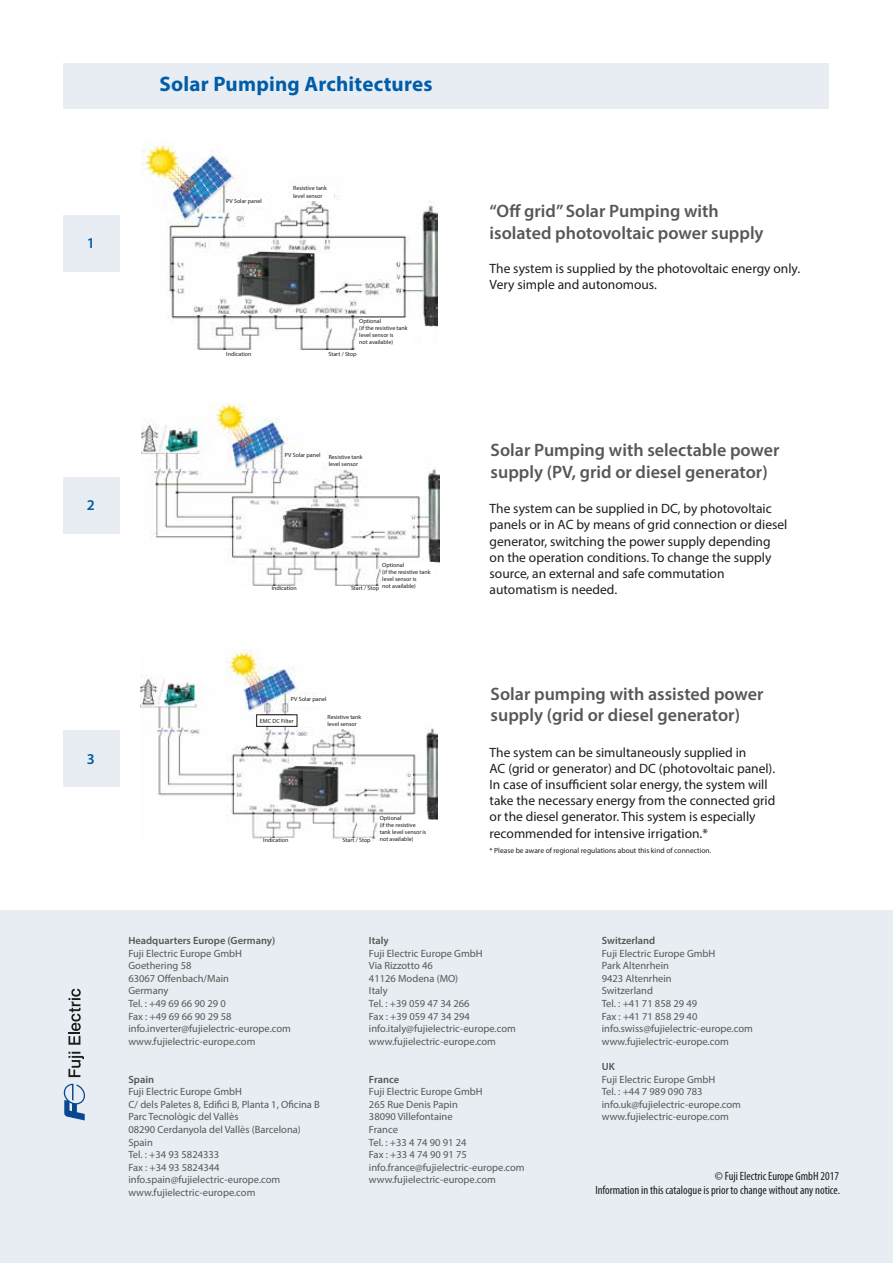
<style>
.page{position:relative;width:893px;height:1263px;background:#fff}
.page>*{position:absolute;margin:0;border:0;box-sizing:border-box;transform-origin:0 0}
.t1{font:700 21px "Myriad Pro";letter-spacing:.01em;color:#005da9}
.t2{font:600 18px/21.6px "Myriad Pro";color:#575756}
.t3{font:600 15px "Myriad Pro";color:#005da9}
.t4{font:13.5px/16.2px "Myriad Pro";color:#1d1d1b}
.t5{font:condensed 12px "Myriad Pro";color:#1d1d1b}
.t6{font:10.5px/12.6px "Myriad Pro";color:#575756}
.t7{font:600 10.5px "Myriad Pro";color:#575756}
.t8{font:7.5px "Myriad Pro";color:#1d1d1b}
.t9{font:6px/7.2px "Myriad Pro";color:#1d1d1b}
</style>
<div class="page">
<div style="left:64px;top:216px;width:56px;height:56px;background:#e7edf2"></div>
<div style="left:64px;top:477px;width:56px;height:56px;background:#e7edf2"></div>
<div style="left:64px;top:731px;width:56px;height:56px;background:#e7edf2"></div>
<div style="left:0;top:910px;width:893px;height:353px;background:#e7edf2"></div>
<svg style="left:64px;top:1083px;width:21px;height:37px"></svg>
<svg style="left:68px;top:1052px;width:16px;height:25px"></svg>
<svg style="left:68px;top:989px;width:13px;height:56px"></svg>
<div style="left:64px;top:64px;width:765px;height:45px;background:#e7edf2"></div>
<img style="left:141px;top:141px;width:296px;height:209px">
<img style="left:142px;top:403px;width:298px;height:183px">
<div style="left:226px;top:198px;width:41px;height:9px;background:#fff"></div>
<div style="left:359px;top:318px;width:53px;height:32px;background:#fff"></div>
<div style="left:293px;top:186px;width:41px;height:14px;background:#fff"></div>
<div style="left:285px;top:453px;width:40px;height:9px;background:#fff"></div>
<div style="left:329px;top:455px;width:40px;height:14px;background:#fff"></div>
<div style="left:382px;top:562px;width:53px;height:32px;background:#fff"></div>
<img style="left:140px;top:650px;width:298px;height:191px">
<div style="left:291px;top:696px;width:40px;height:9px;background:#fff"></div>
<div style="left:257px;top:715px;width:40px;height:11px;background:#fff"></div>
<div style="left:256px;top:714px;width:41px;height:13px;border:1px solid #1d1d1b"></div>
<div style="left:263px;top:838px;width:41px;height:9px;background:#fff"></div>
<div style="left:343px;top:838px;width:29px;height:9px;background:#fff"></div>
<div style="left:380px;top:815px;width:47px;height:36px;background:#fff"></div>
<div style="left:423px;top:820px;width:15px;height:9px;background:#fff"></div>
<div style="left:327px;top:714px;width:41px;height:15px;background:#fff"></div>
<div style="left:412px;top:320px;width:11px;height:15px;background:#fff"></div>
<div style="left:421px;top:327px;width:11px;height:14px;background:#fff"></div>
<h3 class="t3" style="left:87px;top:234px;width:10px">1</h3>
<h3 class="t3" style="left:87px;top:495px;width:10px">2</h3>
<h1 class="t1" style="left:159px;top:70px;width:275px">Solar Pumping Architectures</h1>
<p class="t9" style="left:226px;top:197px;width:37px">PV Solar panel</p>
<p class="t9" style="left:293px;top:185px;width:35px">Resistive tank level sensor</p>
<p class="t9" style="left:359px;top:317px;width:50px">Optional<br>(if the resistive tank level sensor is<br>not available)</p>
<p class="t9" style="left:226px;top:350px;width:27px">Indication</p>
<p class="t9" style="left:328px;top:350px;width:30px">Start / Stop</p>
<p class="t9" style="left:285px;top:452px;width:37px">PV Solar panel</p>
<p class="t9" style="left:329px;top:453px;width:35px">Resistive tank level sensor</p>
<p class="t9" style="left:382px;top:561px;width:50px">Optional<br>(if the resistive tank level sensor is<br>not available)</p>
<p class="t9" style="left:272px;top:585px;width:27px">Indication</p>
<p class="t9" style="left:351px;top:585px;width:30px">Start / Stop</p>
<h2 class="t2" style="left:490px;top:200px;width:276px">“Off grid” Solar Pumping with isolated photovoltaic power supply</h2>
<p class="t4" style="left:490px;top:260px;width:312px">The system is supplied by the photovoltaic energy only.<br>Very simple and autonomous.</p>
<h2 class="t2" style="left:491px;top:439px;width:290px">Solar Pumping with selectable power supply (PV, grid or diesel generator)</h2>
<p class="t4" style="left:490px;top:500px;width:299px">The system can be supplied in DC, by photovoltaic panels or in AC by means of grid connection or diesel generator, switching the power supply depending on the operation conditions. To change the supply source, an external and safe commutation automatism is needed.</p>
<h3 class="t3" style="left:87px;top:749px;width:10px">3</h3>
<p class="t9" style="left:291px;top:695px;width:37px">PV Solar panel</p>
<p class="t9" style="left:260px;top:717px;width:35px">EMC DC Filter</p>
<p class="t9" style="left:327px;top:713px;width:35px">Resistive tank level sensor</p>
<p class="t9" style="left:263px;top:836px;width:27px">Indication</p>
<p class="t9" style="left:343px;top:836px;width:30px">Start / Stop</p>
<p class="t9" style="left:380px;top:814px;width:48px">Optional<br>(if the resistive tank level sensor is not available)</p>
<h2 class="t2" style="left:491px;top:682px;width:274px">Solar pumping with assisted power supply (grid or diesel generator)</h2>
<p class="t4" style="left:490px;top:744px;width:287px">The system can be simultaneously supplied in<br>AC (grid or generator) and DC (photovoltaic panel).<br>In case of insufficient solar energy, the system will take the necessary energy from the connected grid or the diesel generator. This system is especially recommended for intensive irrigation.*</p>
<p class="t8" style="left:490px;top:845px;width:223px">* Please be aware of regional regulations about this kind of connection.</p>
<p class="t7" style="left:128px;top:934px;width:148px">Headquarters Europe (Germany)</p>
<p class="t6" style="left:128px;top:947px;width:164px">Fuji Electric Europe GmbH<br>Goethering 58<br>63067 Offenbach/Main<br>Germany<br>Tel. : +49 69 66 90 29 0<br>Fax : +49 69 66 90 29 58 info.inverter@fujielectric-europe.com www.fujielectric-europe.com</p>
<p class="t7" style="left:128px;top:1072px;width:27px">Spain</p>
<p class="t6" style="left:128px;top:1085px;width:193px">Fuji Electric Europe GmbH<br>C/ dels Paletes 8, Edifici B, Planta 1, Oficina B<br>Parc Tecnològic del Vallès<br>08290 Cerdanyola del Vallès (Barcelona)<br>Spain<br>Tel. : +34 93 5824333<br>Fax : +34 93 5824344 info.spain@fujielectric-europe.com www.fujielectric-europe.com</p>
<p class="t7" style="left:369px;top:934px;width:21px">Italy</p>
<p class="t6" style="left:369px;top:947px;width:148px">Fuji Electric Europe GmbH<br>Via Rizzotto 46<br>41126 Modena (MO)<br>Italy<br>Tel. : +39 059 47 34 266<br>Fax : +39 059 47 34 294 info.italy@fujielectric-europe.com www.fujielectric-europe.com</p>
<p class="t7" style="left:369px;top:1072px;width:32px">France</p>
<p class="t6" style="left:369px;top:1085px;width:157px">Fuji Electric Europe GmbH<br>265 Rue Denis Papin<br>38090 Villefontaine<br>France<br>Tel. : +33 4 74 90 91 24<br>Fax : +33 4 74 90 91 75 info.france@fujielectric-europe.com www.fujielectric-europe.com</p>
<p class="t7" style="left:602px;top:934px;width:55px">Switzerland</p>
<p class="t6" style="left:602px;top:947px;width:153px">Fuji Electric Europe GmbH<br>Park Altenrhein<br>9423 Altenrhein<br>Switzerland<br>Tel. : +41 71 858 29 49<br>Fax : +41 71 858 29 40 info.swiss@fujielectric-europe.com www.fujielectric-europe.com</p>
<p class="t7" style="left:602px;top:1060px;width:15px">UK</p>
<p class="t6" style="left:602px;top:1073px;width:141px">Fuji Electric Europe GmbH<br>Tel. : +44 7 989 090 783 info.uk@fujielectric-europe.com www.fujielectric-europe.com</p>
<p class="t5" style="left:715px;top:1169px;width:126px">© Fuji Electric Europe GmbH 2017</p>
<p class="t5" style="left:595px;top:1183px;width:246px">Information in this catalogue is prior to change without any notice.</p>
</div>
